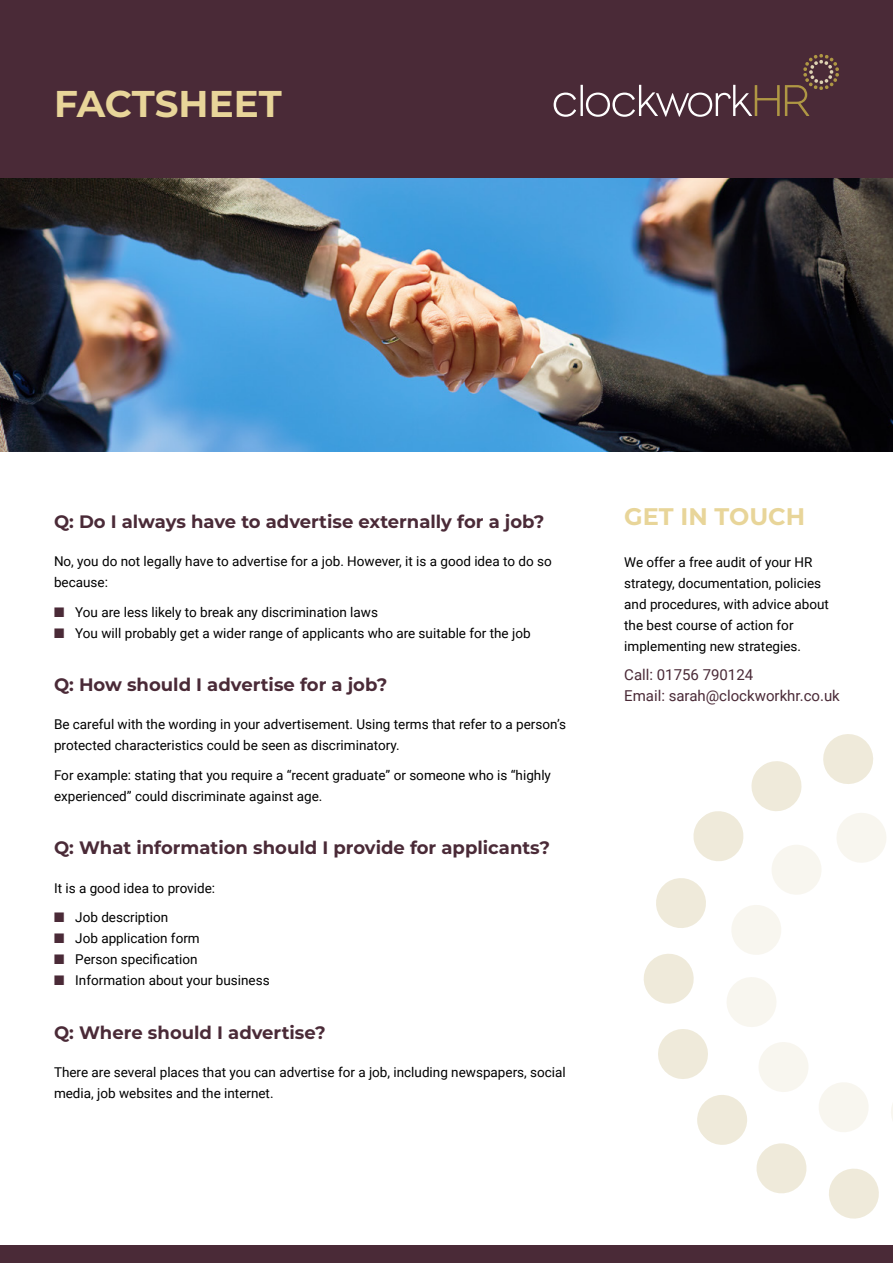
<style>
.page{position:relative;width:893px;height:1263px;background:#fff}
.page>*{position:absolute;margin:0;border:0;box-sizing:border-box;transform-origin:0 0}
.t1{font:700 37.2px "Montserrat";color:#e8d599}
.t2{font:700 24px "Montserrat";color:#e8d599}
.t3{font:700 18px "Montserrat";color:#4a2a37}
.t4{font:15px/21px "Roboto";color:#4a2a37}
.t5{font:13.5px/21px "Roboto";color:#000}
</style>
<div class="page">
<div style="left:0;top:0;width:893px;height:179px;background:#4a2a37"></div>
<svg style="left:554px;top:93px;width:22px;height:24px"></svg>
<hr style="left:580px;top:85px;width:3px;height:31px;background:#fff">
<svg style="left:586px;top:54px;width:253px;height:63px"></svg>
<div style="left:0;top:1246px;width:893px;height:17px;background:#4a2a37"></div>
<svg style="left:643px;top:734px;width:250px;height:485px"></svg>
<img style="left:0;top:178px;width:893px;height:274px">
<h1 class="t1" style="left:54px;top:77px;width:229px">FACTSHEET</h1>
<h3 class="t3" style="left:54px;top:509px;width:492px">Q: Do I always have to advertise externally for a job?</h3>
<p class="t5" style="left:54px;top:551px;width:499px">No, you do not legally have to advertise for a job. However, it is a good idea to do so because:</p>
<p class="t5" style="left:75px;top:601px;width:457px">You are less likely to break any discrimination laws<br>You will probably get a wider range of applicants who are suitable for the job</p>
<h3 class="t3" style="left:54px;top:672px;width:335px">Q: How should I advertise for a job?</h3>
<p class="t5" style="left:54px;top:714px;width:513px">Be careful with the wording in your advertisement. Using terms that refer to a person’s protected characteristics could be seen as discriminatory.</p>
<p class="t5" style="left:54px;top:764px;width:498px">For example: stating that you require a “recent graduate” or someone who is “highly experienced” could discriminate against age.</p>
<h3 class="t3" style="left:54px;top:835px;width:498px">Q: What information should I provide for applicants?</h3>
<p class="t5" style="left:75px;top:872px;width:141px;line-height:29.5px;text-indent:-21px">It is a good idea to provide:<br>Job description</p>
<p class="t5" style="left:75px;top:927px;width:196px">Job application form<br>Person specification<br>Information about your business</p>
<h3 class="t3" style="left:54px;top:1019px;width:273px">Q: Where should I advertise?</h3>
<p class="t5" style="left:54px;top:1061px;width:513px">There are several places that you can advertise for a job, including newspapers, social media, job websites and the internet.</p>
<h2 class="t2" style="left:624px;top:499px;width:183px">GET IN TOUCH</h2>
<p class="t5" style="left:624px;top:551px;width:206px">We offer a free audit of your HR strategy, documentation, policies and procedures, with advice about the best course of action for implementing new strategies.</p>
<p class="t4" style="left:624px;top:664px;width:217px">Call: 01756 790124<br>Email: sarah@clockworkhr.co.uk</p>
</div>
